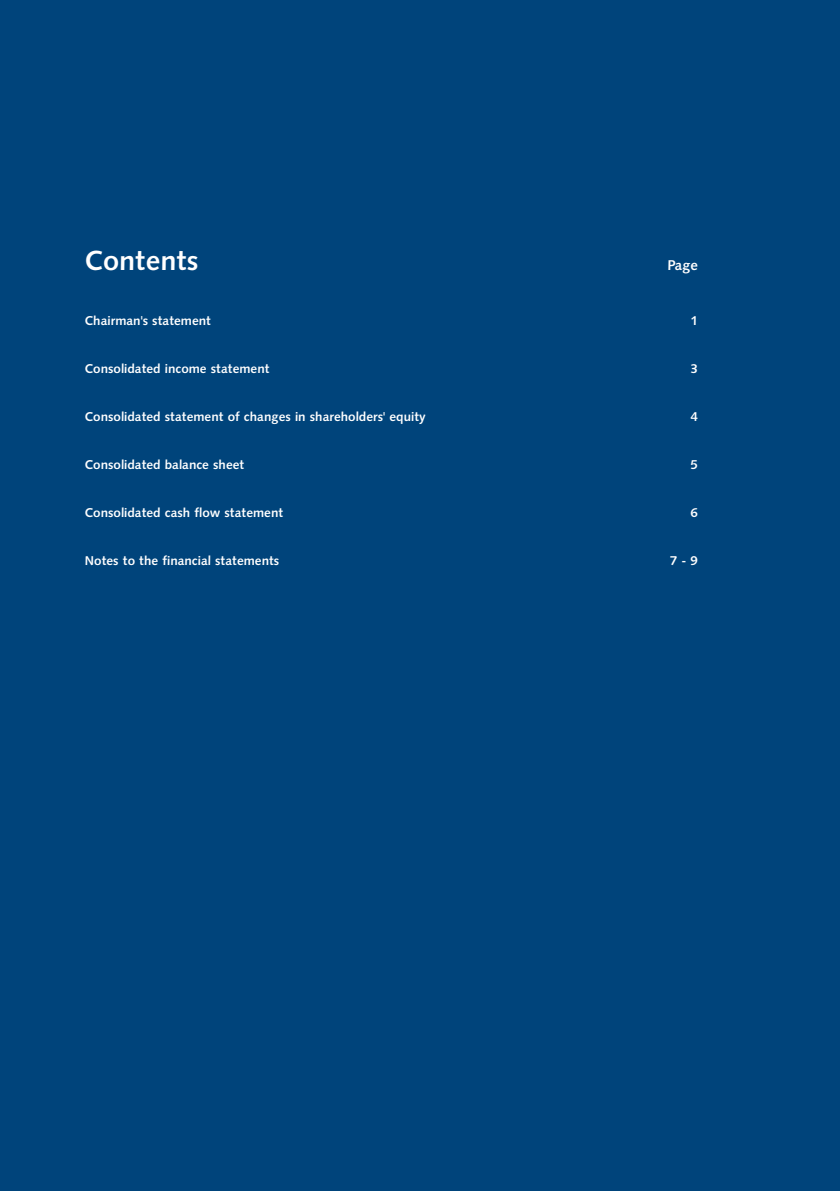
<style>
.page{position:relative;width:840px;height:1191px;background:#fff}
.page>*{position:absolute;margin:0;border:0;box-sizing:border-box;transform-origin:0 0}
.t1{font:27.6px "Humanist 531 BT Bold A";color:#fff}
.t2{font:14.2px "Humanist 531 BT Bold A";color:#fff}
.t3{font:12.8px "Humanist 531 BT Bold A";color:#fff}
</style>
<div class="page">
<div style="left:0;top:0;width:839px;height:1191px;background:#00447b"></div>
<h1 class="t1" style="left:85px;top:250px;width:115px">Contents</h1>
<p class="t2" style="left:667px;top:259px;width:32px">Page</p>
<p class="t3" style="left:85px;top:315px;width:128px">Chairman's statement</p>
<p class="t3" style="left:690px;top:315px;width:9px">1</p>
<p class="t3" style="left:85px;top:363px;width:186px">Consolidated income statement</p>
<p class="t3" style="left:690px;top:363px;width:9px">3</p>
<p class="t3" style="left:85px;top:411px;width:342px">Consolidated statement of changes in shareholders' equity</p>
<p class="t3" style="left:690px;top:411px;width:9px">4</p>
<p class="t3" style="left:85px;top:459px;width:161px">Consolidated balance sheet</p>
<p class="t3" style="left:690px;top:459px;width:9px">5</p>
<p class="t3" style="left:85px;top:507px;width:200px">Consolidated cash flow statement</p>
<p class="t3" style="left:690px;top:507px;width:9px">6</p>
<p class="t3" style="left:85px;top:555px;width:196px">Notes to the financial statements</p>
<p class="t3" style="left:669px;top:555px;width:30px">7 - 9</p>
</div>
